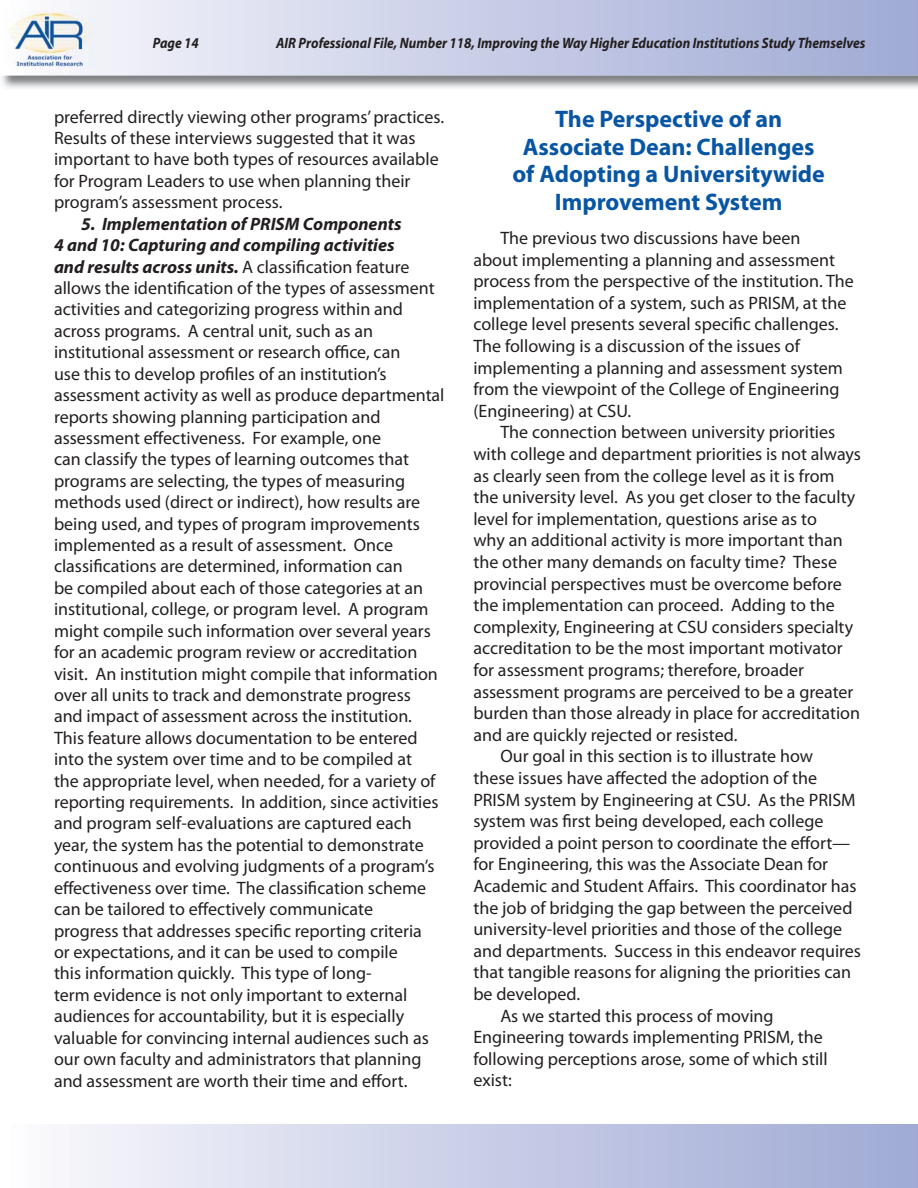
<style>
.page{position:relative;width:918px;height:1188px;background:#fff}
.page>*{position:absolute;margin:0;border:0;box-sizing:border-box;transform-origin:0 0}
.t1{font:700 24px/27.6px "Myriad Pro";color:#0856a3;text-align:center}
.t2{font:18px/21.5px "Myriad Pro";color:#231f20}
.t3{font:italic 700 15px "Myriad Pro";color:#231f20;scale:.9 1}
.s1{font-weight:700;font-style:italic}
</style>
<div class="page">
<svg style="left:13px;top:0;width:905px;height:75px;background:#c8cee6"></svg>
<img style="left:5px;top:12px;width:91px;height:55px">
<div style="left:0;top:1125px;width:918px;height:63px;background:linear-gradient(to right,#fbfafd,#9ea9d4)"></div>
<p class="t3" style="left:153px;top:37px;width:53px">Page 14</p>
<p class="t3" style="left:276px;top:37px;width:656px">AIR Professional File, Number 118, Improving the Way Higher Education Institutions Study Themselves</p>
<p class="t2" style="left:54px;top:107px;width:392px">preferred directly viewing other programs’ practices.<br>Results of these interviews suggested that it was important to have both types of resources available for Program Leaders to use when planning their program’s assessment process.</p>
<p class="t2" style="left:54px;top:214px;width:392px;text-indent:27px"><span class="s1">5. Implementation of PRISM Components<br>4 and 10: Capturing and compiling activities<br>and results across units.</span> A classification feature allows the identification of the types of assessment activities and categorizing progress within and across programs. A central unit, such as an institutional assessment or research office, can<br>use this to develop profiles of an institution’s assessment activity as well as produce departmental reports showing planning participation and assessment effectiveness. For example, one<br>can classify the types of learning outcomes that programs are selecting, the types of measuring methods used (direct or indirect), how results are being used, and types of program improvements implemented as a result of assessment. Once classifications are determined, information can<br>be compiled about each of those categories at an institutional, college, or program level. A program might compile such information over several years for an academic program review or accreditation visit. An institution might compile that information over all units to track and demonstrate progress<br>and impact of assessment across the institution.<br>This feature allows documentation to be entered into the system over time and to be compiled at<br>the appropriate level, when needed, for a variety of reporting requirements. In addition, since activities and program self-evaluations are captured each year, the system has the potential to demonstrate continuous and evolving judgments of a program’s effectiveness over time. The classification scheme can be tailored to effectively communicate<br>progress that addresses specific reporting criteria<br>or expectations, and it can be used to compile<br>this information quickly. This type of long-<br>term evidence is not only important to external audiences for accountability, but it is especially valuable for convincing internal audiences such as our own faculty and administrators that planning and assessment are worth their time and effort.</p>
<h1 class="t1" style="left:512px;top:107px;width:314px">The Perspective of an<br>Associate Dean: Challenges of Adopting a Universitywide<br>Improvement System</h1>
<p class="t2" style="left:473px;top:228px;width:382px;text-indent:27px">The previous two discussions have been<br>about implementing a planning and assessment process from the perspective of the institution. The implementation of a system, such as PRISM, at the college level presents several specific challenges.<br>The following is a discussion of the issues of implementing a planning and assessment system from the viewpoint of the College of Engineering (Engineering) at CSU.</p>
<p class="t2" style="left:500px;top:423px;width:336px">The connection between university priorities</p>
<p class="t2" style="left:473px;top:444px;width:389px">with college and department priorities is not always</p>
<p class="t2" style="left:473px;top:466px;width:363px">as clearly seen from the college level as it is from</p>
<p class="t2" style="left:473px;top:488px;width:383px">the university level. As you get closer to the faculty</p>
<p class="t2" style="left:473px;top:509px;width:345px">level for implementation, questions arise as to</p>
<p class="t2" style="left:473px;top:531px;width:371px">why an additional activity is more important than</p>
<p class="t2" style="left:473px;top:552px;width:365px">the other many demands on faculty time? These</p>
<p class="t2" style="left:473px;top:574px;width:370px">provincial perspectives must be overcome before</p>
<p class="t2" style="left:473px;top:596px;width:363px">the implementation can proceed. Adding to the</p>
<p class="t2" style="left:473px;top:617px;width:381px">complexity, Engineering at CSU considers specialty</p>
<p class="t2" style="left:473px;top:639px;width:371px">accreditation to be the most important motivator</p>
<p class="t2" style="left:473px;top:660px;width:332px">for assessment programs; therefore, broader</p>
<p class="t2" style="left:473px;top:682px;width:382px">assessment programs are perceived to be a greater</p>
<p class="t2" style="left:473px;top:704px;width:388px">burden than those already in place for accreditation</p>
<p class="t2" style="left:473px;top:725px;width:266px">and are quickly rejected or resisted.</p>
<p class="t2" style="left:500px;top:747px;width:314px">Our goal in this section is to illustrate how</p>
<p class="t2" style="left:473px;top:768px;width:345px">these issues have affected the adoption of the</p>
<p class="t2" style="left:473px;top:790px;width:384px">PRISM system by Engineering at CSU. As the PRISM</p>
<p class="t2" style="left:473px;top:812px;width:352px">system was first being developed, each college</p>
<p class="t2" style="left:473px;top:833px;width:378px">provided a point person to coordinate the effort—</p>
<p class="t2" style="left:473px;top:855px;width:356px">for Engineering, this was the Associate Dean for</p>
<p class="t2" style="left:473px;top:876px;width:385px">Academic and Student Affairs. This coordinator has</p>
<p class="t2" style="left:473px;top:898px;width:381px">the job of bridging the gap between the perceived</p>
<p class="t2" style="left:473px;top:920px;width:370px">university-level priorities and those of the college</p>
<p class="t2" style="left:473px;top:941px;width:389px">and departments. Success in this endeavor requires</p>
<p class="t2" style="left:473px;top:963px;width:379px">that tangible reasons for aligning the priorities can</p>
<p class="t2" style="left:473px;top:984px;width:108px">be developed.</p>
<p class="t2" style="left:500px;top:1006px;width:275px">As we started this process of moving</p>
<p class="t2" style="left:473px;top:1028px;width:351px">Engineering towards implementing PRISM, the</p>
<p class="t2" style="left:473px;top:1049px;width:356px">following perceptions arose, some of which still</p>
<p class="t2" style="left:473px;top:1071px;width:40px">exist:</p>
</div>
